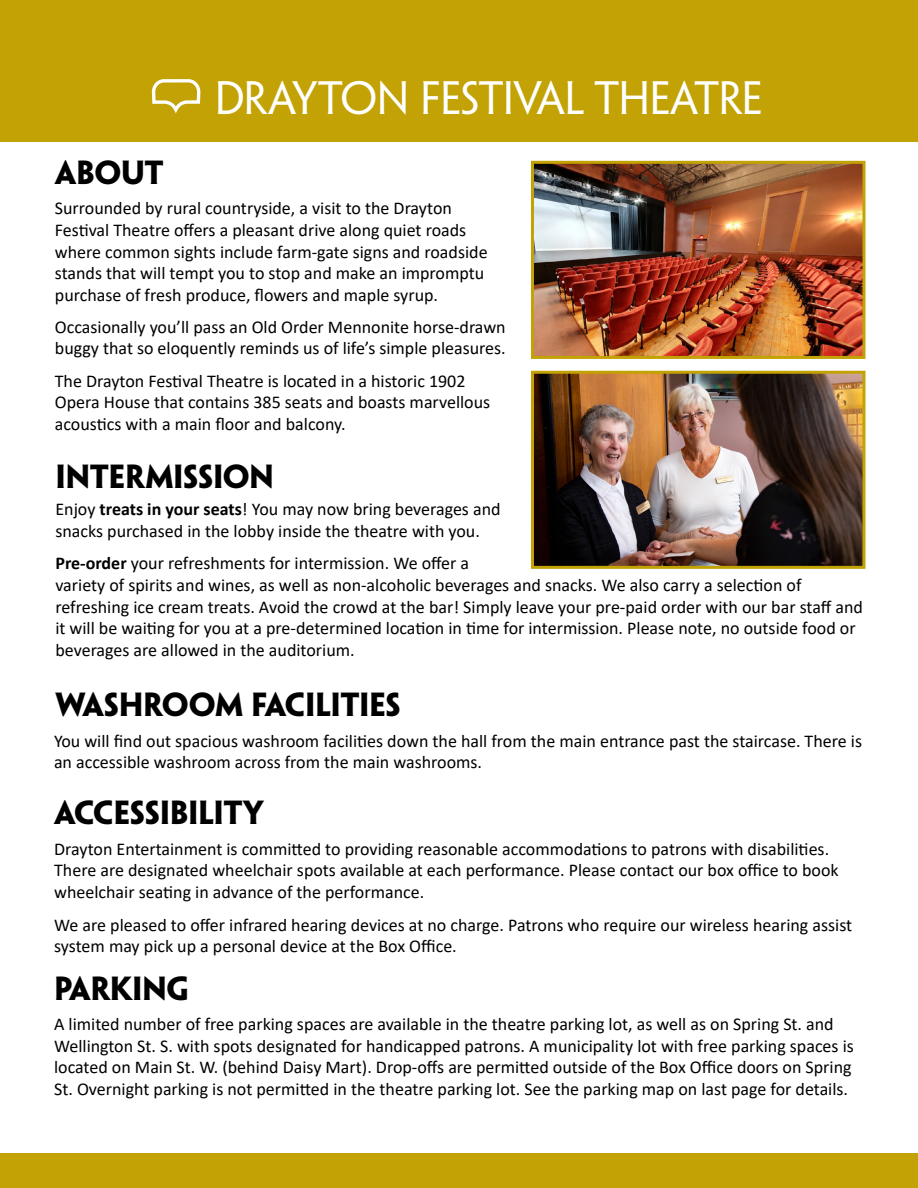
<style>
.page{position:relative;width:918px;height:1188px;background:#fff}
.page>*{position:absolute;margin:0;border:0;box-sizing:border-box;transform-origin:0 0}
.t1{font:42px "Penumbra Flare Std";letter-spacing:-.015em;color:#fff}
.t2{font:700 30px "Penumbra Flare Std";letter-spacing:-.015em;color:#000}
.t3{font:18px/21.6px "Calibri";color:#000}
.s1{font-weight:700}
</style>
<div class="page">
<div style="left:0;top:0;width:918px;height:141px;background:#c2a204"></div>
<div style="left:0;top:1154px;width:918px;height:34px;background:#c2a204"></div>
<img style="left:535px;top:375px;width:327px;height:190px">
<div style="left:531px;top:371px;width:335px;height:198px;border:3px solid #c2a204"></div>
<img style="left:535px;top:165px;width:327px;height:190px">
<div style="left:531px;top:161px;width:335px;height:198px;border:3px solid #c2a204"></div>
<svg style="left:151px;top:79px;width:50px;height:35px"></svg>
<h2 class="t2" style="left:55px;top:154px;width:110px">ABOUT</h2>
<h1 class="t1" style="left:215px;top:73px;width:550px">DRAYTON FESTIVAL THEATRE</h1>
<p class="t3" style="left:55px;top:197px;width:434px">Surrounded by rural countryside, a visit to the Drayton Festival Theatre offers a pleasant drive along quiet roads where common sights include farm-gate signs and roadside stands that will tempt you to stop and make an impromptu purchase of fresh produce, flowers and maple syrup.</p>
<p class="t3" style="left:55px;top:316px;width:452px">Occasionally you’ll pass an Old Order Mennonite horse-drawn buggy that so eloquently reminds us of life’s simple pleasures.</p>
<p class="t3" style="left:55px;top:369px;width:437px">The Drayton Festival Theatre is located in a historic 1902<br>Opera House that contains 385 seats and boasts marvellous acoustics with a main floor and balcony.</p>
<h2 class="t2" style="left:55px;top:458px;width:220px">INTERMISSION</h2>
<p class="t3" style="left:55px;top:498px;width:447px">Enjoy <span class="s1">treats in your seats</span>! You may now bring beverages and snacks purchased in the lobby inside the theatre with you.</p>
<p class="t3" style="left:55px;top:552px;width:809px"><span class="s1">Pre-order</span> your refreshments for intermission. We offer a<br>variety of spirits and wines, as well as non-alcoholic beverages and snacks. We also carry a selection of refreshing ice cream treats. Avoid the crowd at the bar! Simply leave your pre-paid order with our bar staff and it will be waiting for you at a pre-determined location in time for intermission. Please note, no outside food or beverages are allowed in the auditorium.</p>
<h2 class="t2" style="left:56px;top:686px;width:347px">WASHROOM FACILITIES</h2>
<p class="t3" style="left:54px;top:729px;width:810px">You will find out spacious washroom facilities down the hall from the main entrance past the staircase. There is an accessible washroom across from the main washrooms.</p>
<h2 class="t2" style="left:54px;top:794px;width:211px">ACCESSIBILITY</h2>
<p class="t3" style="left:54px;top:837px;width:786px">Drayton Entertainment is committed to providing reasonable accommodations to patrons with disabilities.<br>There are designated wheelchair spots available at each performance. Please contact our box office to book wheelchair seating in advance of the performance.</p>
<p class="t3" style="left:54px;top:913px;width:800px">We are pleased to offer infrared hearing devices at no charge. Patrons who require our wireless hearing assist system may pick up a personal device at the Box Office.</p>
<h2 class="t2" style="left:54px;top:969px;width:136px">PARKING</h2>
<p class="t3" style="left:54px;top:1013px;width:801px">A limited number of free parking spaces are available in the theatre parking lot, as well as on Spring St. and Wellington St. S. with spots designated for handicapped patrons. A municipality lot with free parking spaces is located on Main St. W. (behind Daisy Mart). Drop-offs are permitted outside of the Box Office doors on Spring St. Overnight parking is not permitted in the theatre parking lot. See the parking map on last page for details.</p>
</div>
